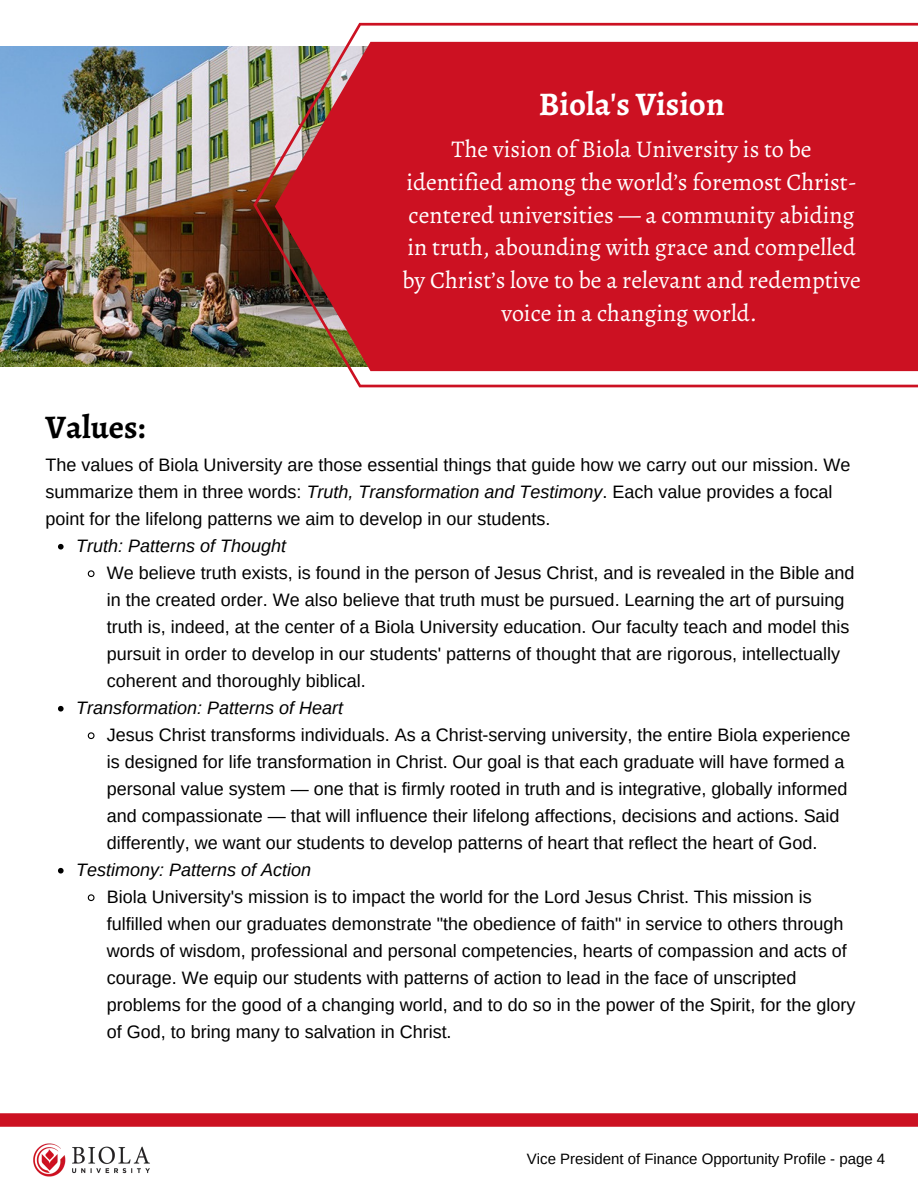
<style>
.page{position:relative;width:918px;height:1188px;background:#fff}
.page>*{position:absolute;margin:0;border:0;box-sizing:border-box;transform-origin:0 0}
.t1{font:700 33px "Alegreya";color:#fff}
.t2{font:700 33px "Alegreya";color:#000}
.t3{font:24px/32.7px "Alegreya";color:#fff;text-align:center}
.t4{font:18px/27px "Arimo";color:#000}
.t5{font:italic 18px "Arimo";color:#000}
.t6{font:15px "Arimo";color:#000}
.s1{font-style:italic}
</style>
<div class="page">
<img style="left:0;top:46px;width:253px;height:321px">
<svg style="left:253px;top:23px;width:665px;height:364px;background:#c92f3b"></svg>
<svg style="left:58px;top:544px;width:6px;height:6px"></svg>
<svg style="left:87px;top:570px;width:8px;height:8px"></svg>
<svg style="left:58px;top:706px;width:6px;height:6px"></svg>
<svg style="left:87px;top:732px;width:8px;height:8px"></svg>
<svg style="left:58px;top:868px;width:6px;height:6px"></svg>
<svg style="left:87px;top:894px;width:8px;height:8px"></svg>
<img style="left:33px;top:1143px;width:117px;height:34px">
<div style="left:0;top:1113px;width:918px;height:14px;background:#c12"></div>
<p class="t1" style="left:539px;top:81px;width:187px">Biola's Vision</p>
<p class="t3" style="left:402px;top:133px;width:460px">The vision of Biola University is to be identified among the world’s foremost Christ&shy;centered universities — a community abiding in truth, abounding with grace and compelled by Christ’s love to be a relevant and redemptive voice in a changing world.</p>
<p class="t2" style="left:46px;top:405px;width:101px">Values:</p>
<p class="t4" style="left:46px;top:451px;width:806px">The values of Biola University are those essential things that guide how we carry out our mission. We summarize them in three words: <span class="s1">Truth, Transformation and Testimony</span>. Each value provides a focal point for the lifelong patterns we aim to develop in our students.</p>
<p class="t5" style="left:76px;top:535px;width:211px">Truth: Patterns of Thought</p>
<p class="t4" style="left:107px;top:559px;width:749px">We believe truth exists, is found in the person of Jesus Christ, and is revealed in the Bible and in the created order. We also believe that truth must be pursued. Learning the art of pursuing truth is, indeed, at the center of a Biola University education. Our faculty teach and model this pursuit in order to develop in our students' patterns of thought that are rigorous, intellectually coherent and thoroughly biblical.</p>
<p class="t5" style="left:76px;top:697px;width:268px">Transformation: Patterns of Heart</p>
<p class="t4" style="left:107px;top:721px;width:745px">Jesus Christ transforms individuals. As a Christ-serving university, the entire Biola experience is designed for life transformation in Christ. Our goal is that each graduate will have formed a personal value system — one that is firmly rooted in truth and is integrative, globally informed and compassionate — that will influence their lifelong affections, decisions and actions. Said differently, we want our students to develop patterns of heart that reflect the heart of God.</p>
<p class="t5" style="left:76px;top:859px;width:236px">Testimony: Patterns of Action</p>
<p class="t4" style="left:107px;top:883px;width:750px">Biola University's mission is to impact the world for the Lord Jesus Christ. This mission is fulfilled when our graduates demonstrate "the obedience of faith" in service to others through words of wisdom, professional and personal competencies, hearts of compassion and acts of courage. We equip our students with patterns of action to lead in the face of unscripted problems for the good of a changing world, and to do so in the power of the Spirit, for the glory of God, to bring many to salvation in Christ.</p>
<p class="t6" style="left:527px;top:1151px;width:360px">Vice President of Finance Opportunity Profile - page 4</p>
</div>
